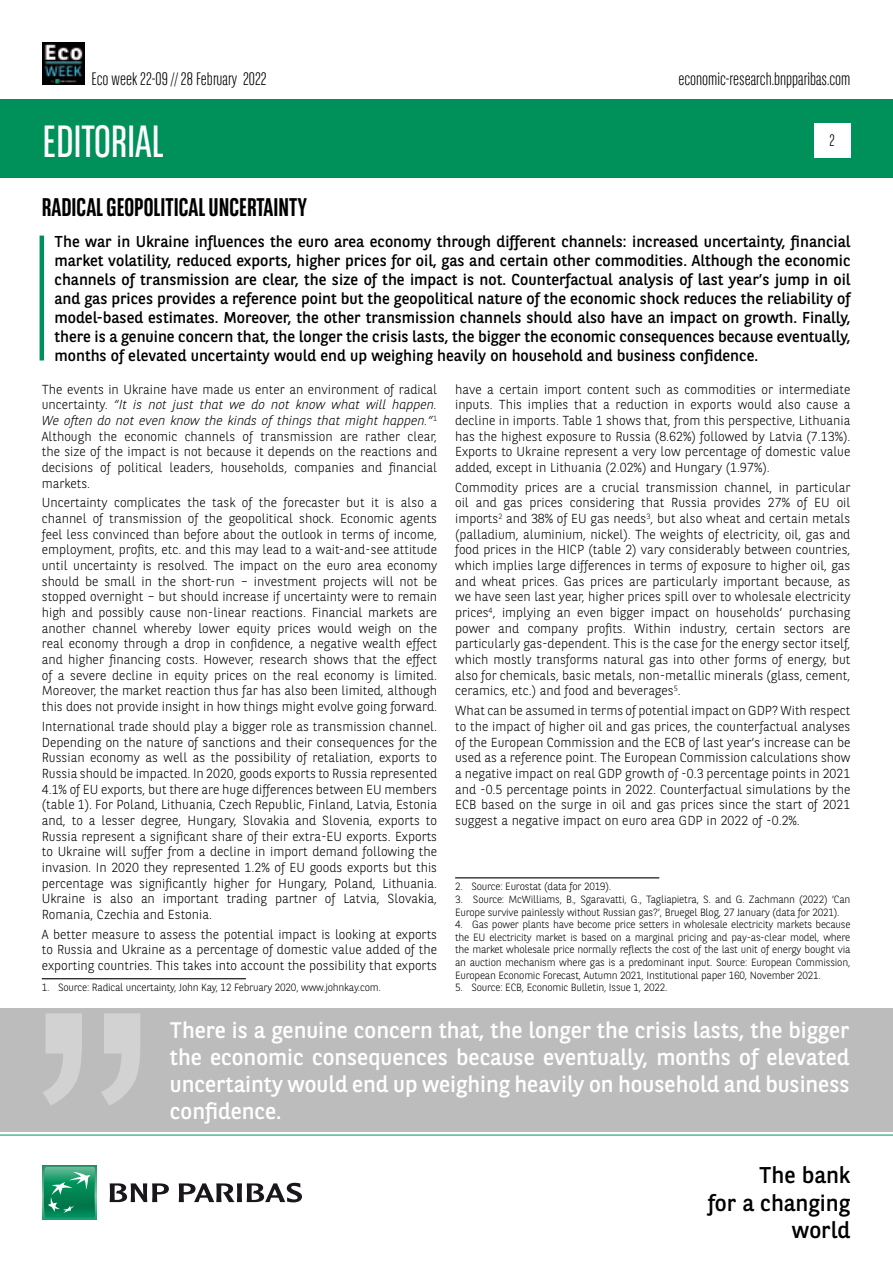
<style>
.page{position:relative;width:893px;height:1263px;background:#fff}
.page>*{position:absolute;margin:0;border:0;box-sizing:border-box;transform-origin:0 0}
.t1{font:45px "BNPP Sans Condensed";color:#fff}
.t2{font:700 25.5px "BNPP Sans Condensed";color:#000}
.t3{font:22.8px/27.3px "BNPP Sans";color:#000;text-align:right}
.t4{font:22.5px/27px "BNPP Sans";color:#fff;text-align:justify}
.t5{font:300 18px "BNPP Sans Condensed";color:#000}
.t6{font:300 16.5px "BNPP Sans Condensed";color:#000}
.t7{font:15.75px/18.9px "BNPP Sans";color:#000;text-align:justify}
.t8{font:300 13.05px/15.6px "BNPP Sans";color:#000;text-align:justify}
.t9{font:300 10.5px/12.6px "BNPP Sans";letter-spacing:-.02em;color:#000}
.s1{font-style:italic}
</style>
<div class="page">
<div style="left:1px;top:99px;width:892px;height:78px;background:#00915b"></div>
<svg style="left:43px;top:1166px;width:53px;height:53px"></svg>
<svg style="left:44px;top:1167px;width:51px;height:51px"></svg>
<svg style="left:110px;top:1183px;width:59px;height:19px"></svg>
<svg style="left:179px;top:1183px;width:123px;height:19px"></svg>
<hr style="left:0;top:1135px;width:893px;height:1px;background:#00915b">
<div style="left:814px;top:123px;width:36px;height:34px;background:#fff"></div>
<img style="left:43px;top:43px;width:42px;height:42px">
<hr style="left:40px;top:236px;width:4px;height:124px;background:#00915b">
<hr style="left:42px;top:978px;width:204px;height:1px;background:#000">
<hr style="left:455px;top:877px;width:204px;height:1px;background:#000">
<div style="left:0;top:1009px;width:892px;height:123px;background:#bcbcbc"></div>
<svg style="left:43px;top:1013px;width:97px;height:92px"></svg>
<h3 class="t5" style="left:91px;top:67px;width:177px">Eco week 22-09 // 28 February 2022</h3>
<h1 class="t1" style="left:43px;top:113px;width:123px">EDITORIAL</h1>
<h3 class="t5" style="left:678px;top:67px;width:174px">economic-research.bnpparibas.com</h3>
<p class="t6" style="left:829px;top:130px;width:7px">2</p>
<h2 class="t2" style="left:42px;top:192px;width:267px">RADICAL GEOPOLITICAL UNCERTAINTY</h2>
<p class="t7" style="left:55px;top:232px;width:797px">The war in Ukraine influences the euro area economy through different channels: increased uncertainty, financial market volatility, reduced exports, higher prices for oil, gas and certain other commodities. Although the economic channels of transmission are clear, the size of the impact is not. Counterfactual analysis of last year’s jump in oil and gas prices provides a reference point but the geopolitical nature of the economic shock reduces the reliability of model-based estimates. Moreover, the other transmission channels should also have an impact on growth. Finally, there is a genuine concern that, the longer the crisis lasts, the bigger the economic consequences because eventually, months of elevated uncertainty would end up weighing heavily on household and business confidence.</p>
<p class="t8" style="left:42px;top:381px;width:397px">The events in Ukraine have made us enter an environment of radical uncertainty. <span class="s1">“It is not just that we do not know what will happen.<br>We often do not even know the kinds of things that might happen.”</span><sup>1<br></sup>Although the economic channels of transmission are rather clear, the size of the impact is not because it depends on the reactions and decisions of political leaders, households, companies and financial markets.</p>
<p class="t8" style="left:42px;top:494px;width:397px">Uncertainty complicates the task of the forecaster but it is also a channel of transmission of the geopolitical shock. Economic agents feel less convinced than before about the outlook in terms of income, employment, profits, etc. and this may lead to a wait-and-see attitude until uncertainty is resolved. The impact on the euro area economy should be small in the short-run – investment projects will not be stopped overnight – but should increase if uncertainty were to remain high and possibly cause non-linear reactions. Financial markets are another channel whereby lower equity prices would weigh on the real economy through a drop in confidence, a negative wealth effect and higher financing costs. However, research shows that the effect of a severe decline in equity prices on the real economy is limited.<br>Moreover, the market reaction thus far has also been limited, although this does not provide insight in how things might evolve going forward.</p>
<p class="t8" style="left:42px;top:718px;width:397px">International trade should play a bigger role as transmission channel.<br>Depending on the nature of sanctions and their consequences for the Russian economy as well as the possibility of retaliation, exports to Russia should be impacted. In 2020, goods exports to Russia represented 4.1% of EU exports, but there are huge differences between EU members (table 1). For Poland, Lithuania, Czech Republic, Finland, Latvia, Estonia and, to a lesser degree, Hungary, Slovakia and Slovenia, exports to Russia represent a significant share of their extra-EU exports. Exports to Ukraine will suffer from a decline in import demand following the invasion. In 2020 they represented 1.2% of EU goods exports but this percentage was significantly higher for Hungary, Poland, Lithuania.<br>Ukraine is also an important trading partner of Latvia, Slovakia, Romania, Czechia and Estonia.</p>
<p class="t8" style="left:42px;top:926px;width:397px">A better measure to assess the potential impact is looking at exports to Russia and Ukraine as a percentage of domestic value added of the exporting countries. This takes into account the possibility that exports</p>
<p class="t9" style="left:42px;top:981px;width:341px">1. Source: Radical uncertainty, John Kay, 12 February 2020, www.johnkay.com.</p>
<p class="t8" style="left:455px;top:381px;width:397px">have a certain import content such as commodities or intermediate inputs. This implies that a reduction in exports would also cause a decline in imports. Table 1 shows that, from this perspective, Lithuania has the highest exposure to Russia (8.62%) followed by Latvia (7.13%).<br>Exports to Ukraine represent a very low percentage of domestic value added, except in Lithuania (2.02%) and Hungary (1.97%).</p>
<p class="t8" style="left:455px;top:479px;width:397px">Commodity prices are a crucial transmission channel, in particular oil and gas prices considering that Russia provides 27% of EU oil imports<sup>2</sup> and 38% of EU gas needs<sup>3</sup>, but also wheat and certain metals (palladium, aluminium, nickel). The weights of electricity, oil, gas and food prices in the HICP (table 2) vary considerably between countries, which implies large differences in terms of exposure to higher oil, gas and wheat prices. Gas prices are particularly important because, as we have seen last year, higher prices spill over to wholesale electricity prices<sup>4</sup>, implying an even bigger impact on households’ purchasing power and company profits. Within industry, certain sectors are particularly gas-dependent. This is the case for the energy sector itself, which mostly transforms natural gas into other forms of energy, but also for chemicals, basic metals, non-metallic minerals (glass, cement, ceramics, etc.) and food and beverages<sup>5</sup>.</p>
<p class="t8" style="left:455px;top:702px;width:397px">What can be assumed in terms of potential impact on GDP? With respect to the impact of higher oil and gas prices, the counterfactual analyses of the European Commission and the ECB of last year’s increase can be used as a reference point. The European Commission calculations show a negative impact on real GDP growth of -0.3 percentage points in 2021 and -0.5 percentage points in 2022. Counterfactual simulations by the ECB based on the surge in oil and gas prices since the start of 2021 suggest a negative impact on euro area GDP in 2022 of -0.2%.</p>
<p class="t9" style="left:455px;top:880px;width:158px">2. Source: Eurostat (data for 2019).</p>
<p class="t9" style="left:455px;top:893px;width:397px">3. Source: McWilliams, B., Sgaravatti, G., Tagliapietra, S. and G. Zachmann (2022) ‘Can<br>Europe survive painlessly without Russian gas?’, Bruegel Blog, 27 January (data for 2021).</p>
<p class="t9" style="left:455px;top:918px;width:397px;text-align:justify">4. Gas power plants have become price setters in wholesale electricity markets because the EU electricity market is based on a marginal pricing and pay-as-clear model, where the market wholesale price normally reflects the cost of the last unit of energy bought via an auction mechanism where gas is a predominant input. Source: European Commission, European Economic Forecast, Autumn 2021, Institutional paper 160, November 2021.</p>
<p class="t9" style="left:455px;top:981px;width:214px">5. Source: ECB, Economic Bulletin, Issue 1, 2022.</p>
<h3 class="t4" style="left:170px;top:1016px;width:681px">There is a genuine concern that, the longer the crisis lasts, the bigger the economic consequences because eventually, months of elevated uncertainty would end up weighing heavily on household and business confidence.</h3>
<h3 class="t3" style="left:708px;top:1161px;width:144px">The bank<br>for a changing world</h3>
</div>
